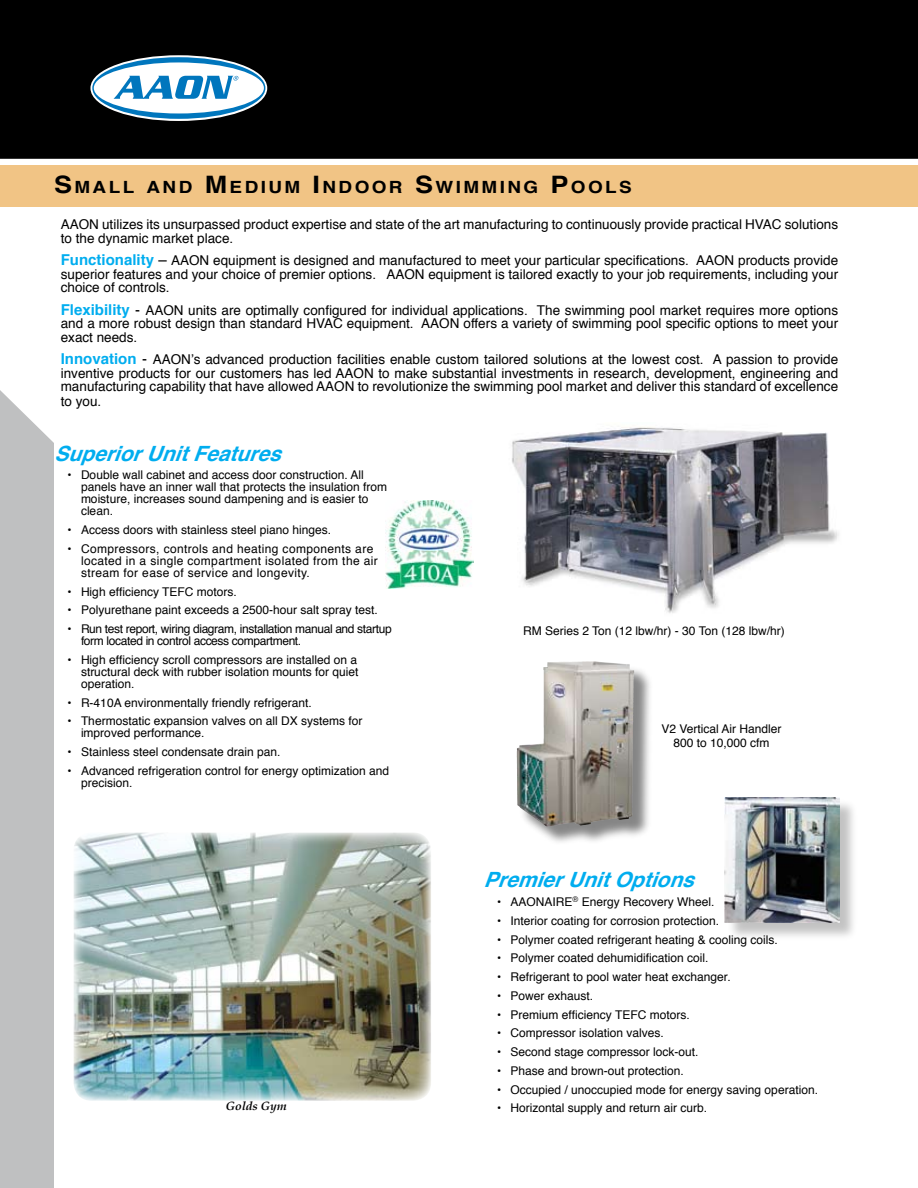
<style>
.page{position:relative;width:918px;height:1188px;background:#fff}
.page>*{position:absolute;margin:0;border:0;box-sizing:border-box;transform-origin:0 0}
.t1{font:italic 700 21px "Helvetica";color:#00adef}
.t2{font:700 16.8px "Helvetica";letter-spacing:.13em;color:#000;scale:1.12 1}
.t3{font:13.5px/13.5px "Helvetica";color:#000;text-align:justify}
.t4{font:12px/18.8px "Helvetica";color:#000}
.t5{font:12px/18.8px "Helvetica";letter-spacing:.03em;color:#000}
.t6{font:italic 700 12px "Book Antiqua";color:#000}
.s1{font-size:24px}
.s2{font-weight:700;font-size:15px;color:#00adef}
.s3{font-size:15px}
</style>
<div class="page">
<div style="left:0;top:165px;width:918px;height:42px;background:#f1c485"></div>
<img style="left:386px;top:500px;width:88px;height:88px">
<div style="left:0;top:390px;width:54px;height:798px;background:#bfc0c1"></div>
<div style="left:0;top:0;width:918px;height:159px;background:#000"></div>
<svg style="left:92px;top:57px;width:173px;height:62px"></svg>
<img style="left:512px;top:427px;width:327px;height:186px">
<div style="left:517px;top:662px;width:137px;height:184px;background:#000;opacity:.48"></div>
<img style="left:591px;top:664px;width:43px;height:158px">
<div style="left:726px;top:799px;width:134px;height:144px;background:#000;opacity:.24"></div>
<img style="left:724px;top:797px;width:115px;height:125px">
<img style="left:74px;top:832px;width:357px;height:269px;border-radius:18px">
<h2 class="t2" style="left:54px;top:176px;width:517px"><span class="s1">S</span>MALL AND <span class="s1">M</span> EDIUM <span class="s1">I</span> NDOOR <span class="s1">S</span>WIMMING <span class="s1">P</span>OOLS</h2>
<p class="t3" style="left:61px;top:219px;width:779px">AAON utilizes its unsurpassed product expertise and state of the art manufacturing to continuously provide practical HVAC solutions to the dynamic market place.</p>
<p class="t3" style="left:61px;top:255px;width:779px"><span class="s2">FUNCTIONALITY</span> <span class="s3">–</span> AAON equipment is designed and manufactured to meet your particular specifications. AAON products provide superior features and your choice of premier options. AAON equipment is tailored exactly to your job requirements, including your choice of controls.</p>
<p class="t3" style="left:61px;top:304px;width:779px"><span class="s2">FLEXIBILITY</span> <span class="s3">-</span> AAON units are optimally configured for individual applications. The swimming pool market requires more options and a more robust design than standard HVAC equipment. AAON offers a variety of swimming pool specific options to meet your exact needs.</p>
<p class="t3" style="left:61px;top:354px;width:779px"><span class="s2">INNOVATION</span> <span class="s3">-</span> AAON’s advanced production facilities enable custom tailored solutions at the lowest cost. A passion to provide inventive products for our customers has led AAON to make substantial investments in research, development, engineering and manufacturing capability that have allowed AAON to revolutionize the swimming pool market and deliver this standard of excellence</p>
<p class="t3" style="left:61px;top:396px;width:42px">to you.</p>
<h1 class="t1" style="left:54px;top:439px;width:239px">SuperiorUnitFeatures</h1>
<p class="t4" style="left:81px;top:470px;width:308px;line-height:12px">Double wall cabinet and access door construction. All panels have an inner wall that protects the insulation from moisture, increases sound dampening and is easier to clean.</p>
<p class="t5" style="left:81px;top:521px;width:294px">Access doors with stainless steel piano hinges.<br>Compressors, controls and heating components are</p>
<p class="t5" style="left:81px;top:555px;width:298px;line-height:12px">located in a single compartment isolated from the air stream for ease of service and longevity.</p>
<p class="t4" style="left:81px;top:583px;width:312px">High efficiency TEFC motors.<br>Polyurethane paint exceeds a 2500-hour salt spray test.<br>Run test report, wiring diagram, installation manual and startup</p>
<p class="t4" style="left:81px;top:632px;width:278px">form located in control access compartment.<br>High efficiency scroll compressors are installed on a</p>
<p class="t4" style="left:81px;top:666px;width:279px;line-height:12px">structural deck with rubber isolation mounts for quiet operation.</p>
<p class="t4" style="left:81px;top:694px;width:283px">R-410A environmentally friendly refrigerant.<br>Thermostatic expansion valves on all DX systems for</p>
<p class="t4" style="left:81px;top:724px;width:310px">improved performance.<br>Stainless steel condensate drain pan.<br>Advanced refrigeration control for energy optimization and</p>
<p class="t4" style="left:81px;top:774px;width:53px">precision.</p>
<p class="t4" style="left:68px;top:466px;width:6px">•</p>
<p class="t4" style="left:68px;top:521px;width:6px">• •</p>
<p class="t4" style="left:68px;top:583px;width:6px;text-align:justify">• • •</p>
<p class="t4" style="left:68px;top:651px;width:6px">•</p>
<p class="t4" style="left:68px;top:694px;width:6px">• •</p>
<p class="t4" style="left:68px;top:743px;width:6px">• •</p>
<p class="t6" style="left:226px;top:1099px;width:63px">Golds Gym</p>
<p class="t4" style="left:523px;top:622px;width:263px">RM Series 2 Ton (12 lbw/hr) - 30 Ton (128 lbw/hr)</p>
<p class="t4" style="left:661px;top:722px;width:122px;line-height:14.4px;text-align:center">V2 Vertical Air Handler<br>800 to 10,000 cfm</p>
<h1 class="t1" style="left:484px;top:866px;width:223px">PremierUnitOptions</h1>
<p class="t4" style="left:511px;top:893px;width:309px">AAONAIRE<sup>®</sup> Energy Recovery Wheel.<br>Interior coating for corrosion protection.<br>Polymer coated refrigerant heating &amp; cooling coils.<br>Polymer coated dehumidification coil.<br>Refrigerant to pool water heat exchanger.<br>Power exhaust.<br>Premium efficiency TEFC motors.<br>Compressor isolation valves.<br>Second stage compressor lock-out.<br>Phase and brown-out protection.<br>Occupied / unoccupied mode for energy saving operation.<br>Horizontal supply and return air curb.</p>
<p class="t4" style="left:497px;top:893px;width:6px;text-align:justify">• • • • • • • • • • • •</p>
</div>
